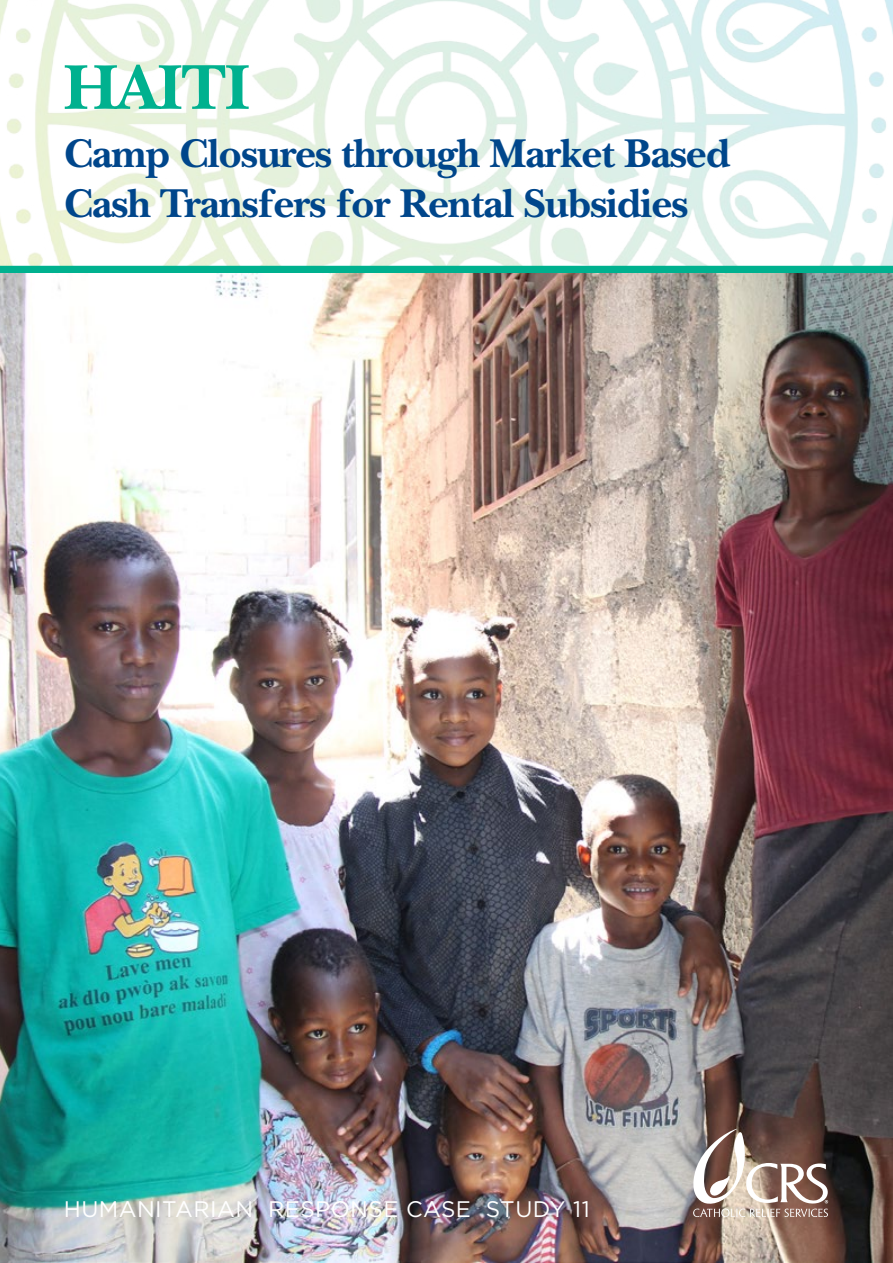
<style>
.page{position:relative;width:893px;height:1263px;background:#fff}
.page>*{position:absolute;margin:0;border:0;box-sizing:border-box;transform-origin:0 0}
.t1{font:700 66px "New Baskerville Std";letter-spacing:-.02em;color:#00b18f}
.t2{font:700 42px/50.4px "New Baskerville Std";letter-spacing:-.02em;color:#00468b}
.t3{font:22.5px "Gotham";letter-spacing:.02em;color:#fff}
</style>
<div class="page">
<img style="left:0;top:0;width:893px;height:1263px">
<div style="left:0;top:266px;width:893px;height:7px;background:#00b18f"></div>
<svg style="left:693px;top:1129px;width:135px;height:88px"></svg>
<h1 class="t1" style="left:64px;top:49px;width:188px">HAITI</h1>
<p class="t2" style="left:64px;top:128px;width:668px">Camp Closures through Market Based<br>Cash Transfers for Rental Subsidies</p>
<p class="t3" style="left:64px;top:1195px;width:527px">HUMANITARIAN RESPONSE CASE STUDY 11</p>
</div>
